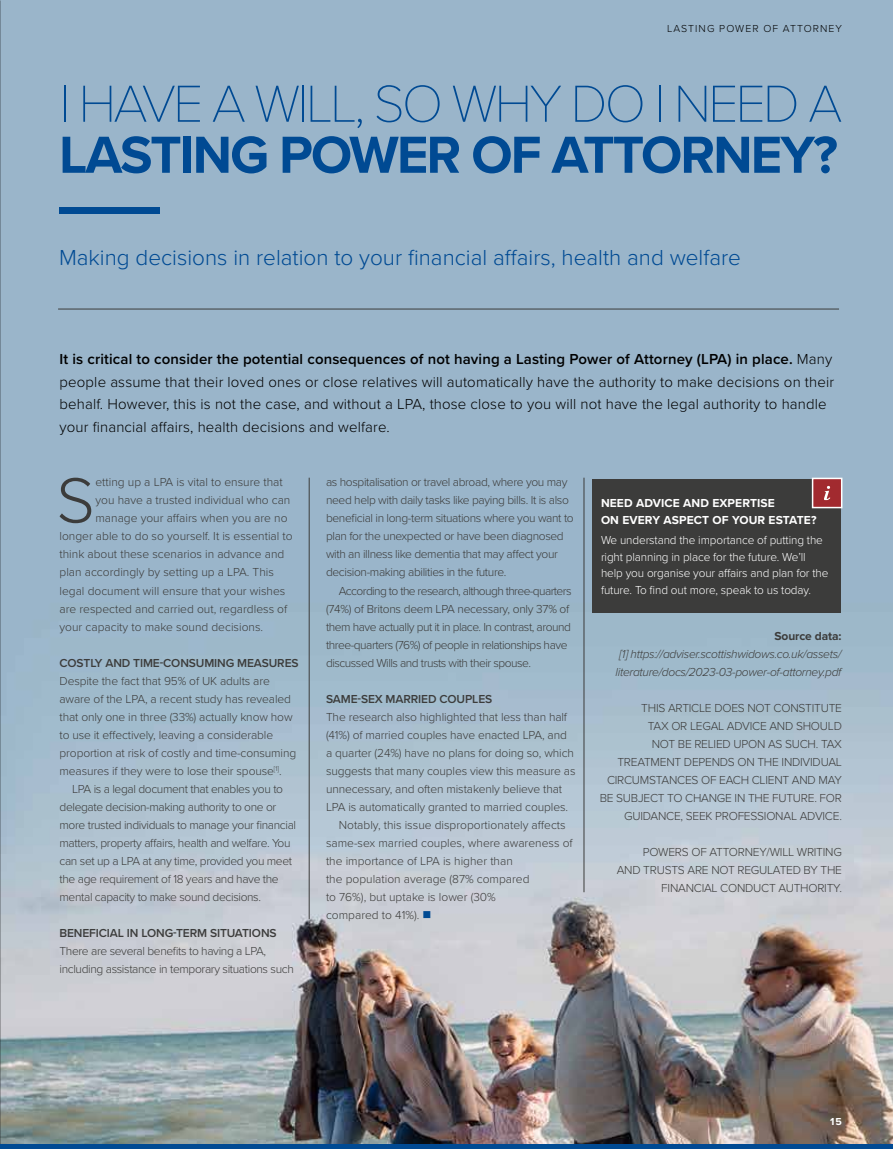
<style>
.page{position:relative;width:893px;height:1149px;background:#fff}
.page>*{position:absolute;margin:0;border:0;box-sizing:border-box;transform-origin:0 0}
.t1{font:300 66px "Proxima Nova";color:#3c3c3b}
.t2{font:100 54px "Proxima Nova T";letter-spacing:-.05em;color:#004a93}
.t3{font:700 54px "Proxima Nova";letter-spacing:-.035em;color:#004a93}
.t4{font:300 22.5px "Proxima Nova";color:#004a93}
.t5{font:300 15px/22.5px "Proxima Nova";letter-spacing:.01em;color:#000}
.t6{font:300 12px/18px "Proxima Nova";letter-spacing:-.02em;color:#3c3c3b}
.t7{font:300 12px "Proxima Nova";color:#3c3c3b}
.t8{font:300 12px/18px "Proxima Nova";letter-spacing:-.04em;color:#3c3c3b}
.t9{font:300 12px/16.5px "Proxima Nova";letter-spacing:-.01em;color:#fff}
.t10{font:italic 300 12px/18px "Proxima Nova";letter-spacing:-.025em;color:#3c3c3b;text-align:center}
.t11{font:600 12px "Proxima Nova";letter-spacing:-.01em;color:#3c3c3b}
.t12{font:700 12px/16.5px "Proxima Nova";letter-spacing:.01em;color:#fff}
.t13{font:700 12px "Proxima Nova";letter-spacing:-.01em;color:#3c3c3b}
.t14{font:300 10.5px "Proxima Nova";letter-spacing:.1em;color:#000}
.t15{font:700 10.5px "Proxima Nova";color:#fff}
.s1{font-weight:600}
.s2{color:#004a93}
</style>
<div class="page">
<img style="left:0;top:0;width:893px;height:1144px">
<div style="left:59px;top:207px;width:100px;height:6px;background:#004a93"></div>
<hr style="left:58px;top:308px;width:781px;height:1px;background:#3c3c3b">
<div style="left:592px;top:479px;width:249px;height:133px;background:#3c3c3b"></div>
<div style="left:812px;top:477px;width:30px;height:31px;background:#a22a2f;border:2px solid #fff"></div>
<svg style="left:824px;top:486px;width:6px;height:14px"></svg>
<hr style="left:584px;top:477px;width:1px;height:414px;background:#3c3c3b">
<hr style="left:309px;top:477px;width:1px;height:441px;background:#3c3c3b">
<hr style="left:0;top:1144px;width:893px;height:4px;background:#004a93">
<p class="t14" style="left:667px;top:20px;width:176px">LASTING POWER OF ATTORNEY</p>
<h2 class="t2" style="left:59px;top:63px;width:785px">I HAVE A WILL, SO WHY DO I NEED A</h2>
<h2 class="t3" style="left:59px;top:114px;width:780px">LASTING POWER OF ATTORNEY?</h2>
<h3 class="t4" style="left:59px;top:241px;width:683px">Making decisions in relation to your financial affairs, health and welfare</h3>
<p class="t5" style="left:60px;top:347px;width:776px"><span class="s1">It is critical to consider the potential consequences of not having a Lasting Power of Attorney (LPA) in place.</span> Many people assume that their loved ones or close relatives will automatically have the authority to make decisions on their behalf. However, this is not the case, and without a LPA, those close to you will not have the legal authority to handle your financial affairs, health decisions and welfare.</p>
<h1 class="t1" style="left:56px;top:451px;width:40px">S</h1>
<p class="t7" style="left:95px;top:473px;width:189px">etting up a LPA is vital to ensure that</p>
<p class="t7" style="left:95px;top:491px;width:196px">you have a trusted individual who can</p>
<p class="t7" style="left:95px;top:509px;width:194px">manage your affairs when you are no</p>
<p class="t7" style="left:60px;top:527px;width:235px">longer able to do so yourself. It is essential to</p>
<p class="t7" style="left:60px;top:545px;width:226px">think about these scenarios in advance and</p>
<p class="t7" style="left:60px;top:563px;width:216px">plan accordingly by setting up a LPA. This</p>
<p class="t7" style="left:60px;top:581px;width:227px">legal document will ensure that your wishes</p>
<p class="t7" style="left:60px;top:599px;width:229px">are respected and carried out, regardless of</p>
<p class="t7" style="left:60px;top:617px;width:205px">your capacity to make sound decisions.</p>
<p class="t11" style="left:60px;top:653px;width:241px">COSTLY AND TIME-CONSUMING MEASURES</p>
<p class="t6" style="left:60px;top:670px;width:238px">Despite the fact that 95% of UK adults are aware of the LPA, a recent study has revealed that only one in three (33%) actually know how to use it effectively, leaving a considerable proportion at risk of costly and time-consuming measures if they were to lose their spouse<sup>[1]</sup>.</p>
<p class="t6" style="left:60px;top:778px;width:238px;text-indent:13px">LPA is a legal document that enables you to delegate decision-making authority to one or more trusted individuals to manage your financial matters, property affairs, health and welfare. You can set up a LPA at any time, provided you meet the age requirement of 18 years and have the mental capacity to make sound decisions.</p>
<p class="t11" style="left:60px;top:923px;width:219px">BENEFICIAL IN LONG-TERM SITUATIONS</p>
<p class="t6" style="left:60px;top:940px;width:236px">There are several benefits to having a LPA, including assistance in temporary situations such</p>
<p class="t6" style="left:326px;top:472px;width:249px">as hospitalisation or travel abroad, where you may need help with daily tasks like paying bills. It is also beneficial in long-term situations where you want to plan for the unexpected or have been diagnosed with an illness like dementia that may affect your decision-making abilities in the future.</p>
<p class="t8" style="left:326px;top:580px;width:247px;text-indent:13px">According to the research, although three-quarters (74%) of Britons deem LPA necessary, only 37% of them have actually put it in place. In contrast, around three-quarters (76%) of people in relationships have discussed Wills and trusts with their spouse.</p>
<p class="t11" style="left:326px;top:689px;width:168px">SAME-SEX MARRIED COUPLES</p>
<p class="t6" style="left:326px;top:706px;width:243px">The research also highlighted that less than half</p>
<p class="t6" style="left:326px;top:724px;width:242px">(41%) of married couples have enacted LPA, and</p>
<p class="t6" style="left:326px;top:742px;width:249px">a quarter (24%) have no plans for doing so, which</p>
<p class="t6" style="left:326px;top:760px;width:251px">suggests that many couples view this measure as</p>
<p class="t6" style="left:326px;top:778px;width:238px">unnecessary, and often mistakenly believe that</p>
<p class="t6" style="left:326px;top:796px;width:244px">LPA is automatically granted to married couples.</p>
<p class="t7" style="left:339px;top:815px;width:229px">Notably, this issue disproportionately affects</p>
<p class="t7" style="left:326px;top:833px;width:248px">same-sex married couples, where awareness of</p>
<p class="t7" style="left:326px;top:851px;width:188px">the importance of LPA is higher than</p>
<p class="t7" style="left:326px;top:869px;width:205px">the population average (87% compared</p>
<p class="t7" style="left:326px;top:887px;width:171px">to 76%), but uptake is lower (30%</p>
<p class="t7" style="left:326px;top:905px;width:107px">compared to 41%). <span class="s2">■</span></p>
<p class="t12" style="left:601px;top:494px;width:217px">NEED ADVICE AND EXPERTISE<br>ON EVERY ASPECT OF YOUR ESTATE?</p>
<p class="t9" style="left:601px;top:531px;width:229px">We understand the importance of putting the right planning in place for the future. We’ll help you organise your affairs and plan for the future. To find out more, speak to us today.</p>
<p class="t13" style="left:774px;top:626px;width:68px">Source data:</p>
<p class="t10" style="left:615px;top:643px;width:227px">[1] https://adviser.scottishwidows.co.uk/assets/ literature/docs/2023-03-power-of-attorney.pdf</p>
<p class="t6" style="left:600px;top:697px;width:244px;text-align:right">THIS ARTICLE DOES NOT CONSTITUTE<br>TAX OR LEGAL ADVICE AND SHOULD<br>NOT BE RELIED UPON AS SUCH. TAX TREATMENT DEPENDS ON THE INDIVIDUAL CIRCUMSTANCES OF EACH CLIENT AND MAY BE SUBJECT TO CHANGE IN THE FUTURE. FOR GUIDANCE, SEEK PROFESSIONAL ADVICE.</p>
<p class="t6" style="left:617px;top:841px;width:227px;text-align:right">POWERS OF ATTORNEY/WILL WRITING<br>AND TRUSTS ARE NOT REGULATED BY THE<br>FINANCIAL CONDUCT AUTHORITY.</p>
<p class="t15" style="left:830px;top:1113px;width:13px">15</p>
</div>
